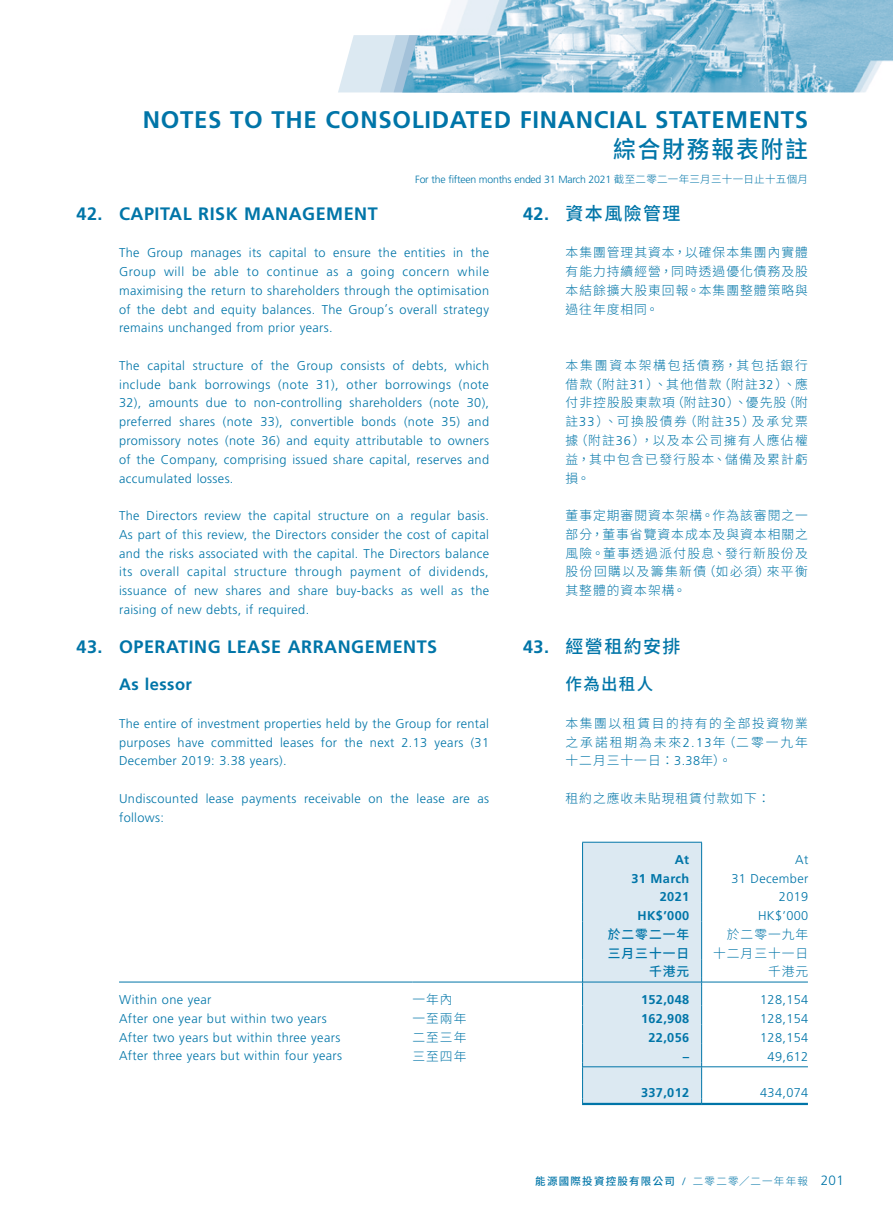
<style>
.page{position:relative;width:893px;height:1212px;background:#fff}
.page>*{position:absolute;margin:0;border:0;box-sizing:border-box;transform-origin:0 0}
.t1{font:700 24px "Frutiger LT Std";letter-spacing:.03em;color:#0075a8}
.t2{font:500 24px "Source Han Sans TC";letter-spacing:.08em;color:#0075a8;scale:.95 1}
.Heading_1{font:700 18px "Frutiger LT Std";letter-spacing:.03em;color:#0075a8}
.C_Heading_1{font:500 18px "Source Han Sans TC";letter-spacing:.08em;color:#0075a8}
.Heading_2{font:700 16.5px "Frutiger LT Std";letter-spacing:.03em;color:#0075a8}
.C_Heading_2{font:500 16.5px "Source Han Sans TC";letter-spacing:.08em;color:#0075a8}
.Body_Text{font:300 12.75px/18.8px "Frutiger LT Std";letter-spacing:.03em;color:#0075a8;text-align:justify}
.C_Body_Text{font:300 12.75px/18.8px "Source Han Sans TC";letter-spacing:.1em;color:#0075a8;text-align:justify}
.Body_Text-2{font:700 12.75px "Frutiger LT Std";letter-spacing:.03em;color:#0075a8}
.Body_Text-3{font:300 12.75px "Source Han Sans TC";letter-spacing:.08em;color:#0075a8}
.C_Body_Text-2{font:300 12.75px "Source Han Sans TC";letter-spacing:.08em;color:#0075a8}
.Body_Text-4{font:500 12.75px "Source Han Sans TC";letter-spacing:.08em;color:#0075a8}
.t3{font:300 10.5px "Frutiger LT Std";letter-spacing:-.02em;color:#0075a8}
.t4{font:500 10.5px "Source Han Sans TC";letter-spacing:.12em;color:#0075a8}
.s1{font-family:"Source Han Sans TC"}
.s2{font-family:"Frutiger LT Std";font-weight:700}
.s3{font-family:"Frutiger LT Std"}
.s4{font-family:"Frutiger LT Std";font-weight:300}
.s5{font-weight:300}
.s6{font-family:"Frutiger LT Std";font-weight:300;font-size:13.5px}
</style>
<div class="page">
<svg style="left:338px;top:35px;width:64px;height:57px;background:#d8e6f0"></svg>
<img style="left:402px;top:0;width:491px;height:92px">
<div style="left:582px;top:842px;width:120px;height:263px;background:#dce9f2"></div>
<hr style="left:119px;top:982px;width:293px;height:1px;background:#0075a8">
<hr style="left:412px;top:982px;width:170px;height:1px;background:#0075a8">
<hr style="left:583px;top:982px;width:118px;height:1px;background:#0075a8">
<hr style="left:702px;top:982px;width:106px;height:1px;background:#0075a8">
<hr style="left:583px;top:1066px;width:118px;height:1px;background:#0075a8">
<hr style="left:702px;top:1066px;width:106px;height:1px;background:#0075a8">
<hr style="left:583px;top:1103px;width:118px;height:2px;background:#0075a8">
<hr style="left:702px;top:1103px;width:106px;height:2px;background:#0075a8">
<h1 class="t1" style="left:143px;top:106px;width:667px">NOTES TO THE CONSOLIDATED FINANCIAL STATEMENTS</h1>
<h1 class="t2" style="left:613px;top:136px;width:207px">綜合財務報表附註</h1>
<p class="t3" style="left:415px;top:173px;width:394px">For the fifteen months ended 31 March 2021 <span class="s1">截至二零二一年三月三十一日止十五個月</span></p>
<p class="Heading_1" style="left:77px;top:203px;width:303px">42. CAPITAL RISK MANAGEMENT</p>
<p class="Body_Text" style="left:119px;top:244px;width:372px">The Group manages its capital to ensure the entities in the Group will be able to continue as a going concern while maximising the return to shareholders through the optimisation of the debt and equity balances. The Group’s overall strategy remains unchanged from prior years.</p>
<p class="Body_Text" style="left:119px;top:356px;width:372px">The capital structure of the Group consists of debts, which include bank borrowings (note 31), other borrowings (note 32), amounts due to non-controlling shareholders (note 30), preferred shares (note 33), convertible bonds (note 35) and promissory notes (note 36) and equity attributable to owners of the Company, comprising issued share capital, reserves and accumulated losses.</p>
<p class="Body_Text" style="left:119px;top:506px;width:372px">The Directors review the capital structure on a regular basis.<br>As part of this review, the Directors consider the cost of capital and the risks associated with the capital. The Directors balance its overall capital structure through payment of dividends, issuance of new shares and share buy-backs as well as the raising of new debts, if required.</p>
<p class="Heading_1" style="left:77px;top:636px;width:362px">43. OPERATING LEASE ARRANGEMENTS</p>
<p class="Heading_2" style="left:119px;top:675px;width:74px">As lessor</p>
<p class="Body_Text" style="left:119px;top:714px;width:372px">The entire of investment properties held by the Group for rental purposes have committed leases for the next 2.13 years (31<br>December 2019: 3.38 years).</p>
<p class="Body_Text" style="left:119px;top:789px;width:372px">Undiscounted lease payments receivable on the lease are as follows:</p>
<p class="C_Heading_1" style="left:523px;top:203px;width:159px"><span class="s2">42.</span> 資本風險管理</p>
<p class="C_Body_Text" style="left:566px;top:244px;width:244px">本集團管理其資本，以確保本集團內實體有能力持續經營，同時透過優化債務及股本結餘擴大股東回報。本集團整體策略與過往年度相同。</p>
<p class="C_Body_Text" style="left:566px;top:356px;width:244px">本集團資本架構包括債務，其包括銀行借款（附註<span class="s3">31</span>）、其他借款（附註<span class="s3">32</span>）、應付非控股股東款項（附註<span class="s3">30</span>）、優先股（附註<span class="s3">33</span>）、可換股債券（附註<span class="s3">35</span>）及承兌票據（附註<span class="s3">36</span>），以及本公司擁有人應佔權益，其中包含已發行股本、儲備及累計虧損。</p>
<p class="C_Body_Text" style="left:566px;top:506px;width:244px">董事定期審閱資本架構。作為該審閱之一部分，董事省覽資本成本及與資本相關之風險。董事透過派付股息、發行新股份及股份回購以及籌集新債（如必須）來平衡其整體的資本架構。</p>
<p class="C_Heading_1" style="left:523px;top:636px;width:159px"><span class="s2">43.</span> 經營租約安排</p>
<p class="C_Heading_2" style="left:566px;top:675px;width:89px">作為出租人</p>
<p class="C_Body_Text" style="left:566px;top:714px;width:244px">本集團以租賃目的持有的全部投資物業之承諾租期為未來<span class="s3">2.13</span>年（二零一九年十二月三十一日：<span class="s3">3.38</span>年）。</p>
<p class="C_Body_Text-2" style="left:566px;top:791px;width:206px">租約之應收未貼現租賃付款如下：</p>
<p class="Body_Text-2" style="left:675px;top:852px;width:16px">At</p>
<p class="Body_Text-2" style="left:631px;top:871px;width:59px">31 March</p>
<p class="Body_Text-2" style="left:660px;top:889px;width:31px">2021</p>
<p class="Body_Text" style="left:795px;top:850px;width:15px">At</p>
<p class="Body_Text" style="left:731px;top:869px;width:78px">31 December</p>
<p class="Body_Text" style="left:779px;top:888px;width:31px">2019</p>
<p class="Body_Text-2" style="left:637px;top:908px;width:53px">HK$’000</p>
<p class="Body_Text" style="left:758px;top:906px;width:52px">HK$’000</p>
<p class="Body_Text-4" style="left:608px;top:927px;width:83px">於二零二一年</p>
<p class="Body_Text-4" style="left:608px;top:946px;width:83px">三月三十一日</p>
<p class="Body_Text-3" style="left:727px;top:927px;width:83px">於二零一九年</p>
<p class="Body_Text-3" style="left:713px;top:946px;width:97px">十二月三十一日</p>
<p class="Body_Text-4" style="left:649px;top:964px;width:42px">千港元</p>
<p class="Body_Text-3" style="left:768px;top:964px;width:42px">千港元</p>
<p class="Body_Text" style="left:119px;top:990px;width:94px">Within one year</p>
<p class="Body_Text-3" style="left:412px;top:992px;width:42px">一年內</p>
<p class="Body_Text-2" style="left:641px;top:992px;width:50px">152,048</p>
<p class="Body_Text" style="left:760px;top:990px;width:50px">128,154</p>
<p class="Body_Text" style="left:119px;top:1009px;width:209px">After one year but within two years</p>
<p class="Body_Text-3" style="left:412px;top:1011px;width:55px">一至兩年</p>
<p class="Body_Text-2" style="left:641px;top:1011px;width:50px">162,908</p>
<p class="Body_Text" style="left:760px;top:1009px;width:50px">128,154</p>
<p class="Body_Text" style="left:119px;top:1028px;width:223px">After two years but within three years</p>
<p class="Body_Text-3" style="left:412px;top:1030px;width:55px">二至三年</p>
<p class="Body_Text-2" style="left:648px;top:1030px;width:42px">22,056</p>
<p class="Body_Text" style="left:760px;top:1028px;width:50px">128,154</p>
<p class="Body_Text" style="left:119px;top:1047px;width:225px">After three years but within four years</p>
<p class="Body_Text-3" style="left:412px;top:1049px;width:55px">三至四年</p>
<p class="Body_Text-2" style="left:683px;top:1049px;width:8px">–</p>
<p class="Body_Text" style="left:767px;top:1047px;width:42px">49,612</p>
<p class="Body_Text-2" style="left:641px;top:1085px;width:50px">337,012</p>
<p class="Body_Text" style="left:760px;top:1083px;width:50px">434,074</p>
<p class="t4" style="left:535px;top:1175px;width:310px">能源國際投資控股有限公司 <span class="s4">/</span> <span class="s5">二零二零／二一年年報</span> <span class="s6">201</span></p>
</div>
